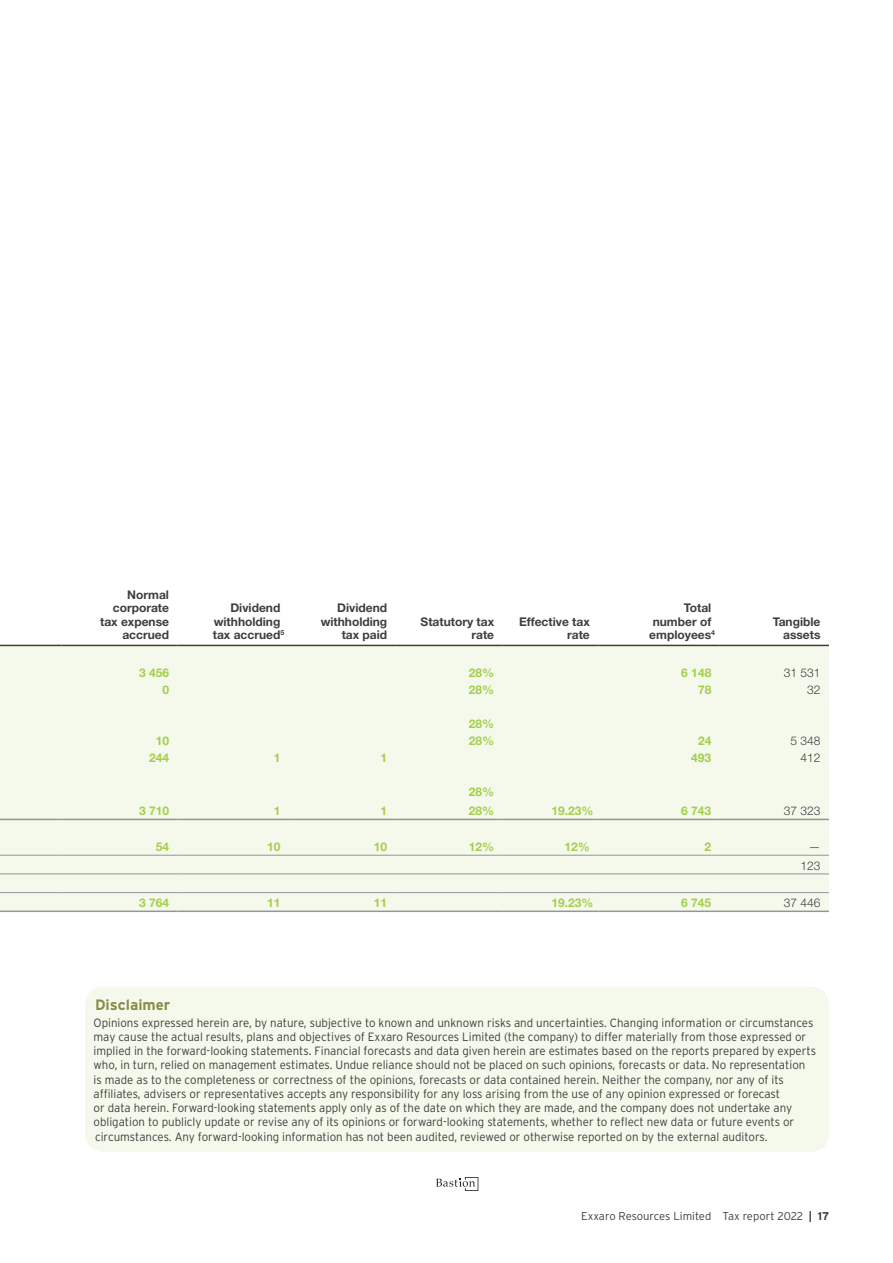
<style>
.page{position:relative;width:893px;height:1263px;background:#fff}
.page>*{position:absolute;margin:0;border:0;box-sizing:border-box;transform-origin:0 0}
.t1{font:700 15px "Interstate";color:#8a8d49}
.t2{font:300 12px/14.2px "Interstate";color:#3e3e3f;scale:.96 1}
.t3{font:700 12px/13.5px "Helvetica Neue LT Std";color:#3e3e3f;text-align:right}
.t4{font:700 12px "Helvetica Neue LT Std";color:#a4ce4c}
.t5{font:300 12px/18.8px "Helvetica Neue LT Std";color:#3e3e3f;text-align:right}
.t6{font:300 11.25px "Interstate";color:#3e3e3f}
.s1{font-weight:700}
</style>
<div class="page">
<div style="left:0;top:646px;width:829px;height:264px;background:#f4f9eb"></div>
<hr style="left:0;top:645px;width:62px;height:1px;background:#4b3731">
<hr style="left:62px;top:645px;width:116px;height:1px;background:#4b3731">
<hr style="left:178px;top:645px;width:111px;height:1px;background:#4b3731">
<hr style="left:289px;top:645px;width:107px;height:1px;background:#4b3731">
<hr style="left:396px;top:645px;width:107px;height:1px;background:#4b3731">
<hr style="left:503px;top:645px;width:95px;height:1px;background:#4b3731">
<hr style="left:598px;top:645px;width:122px;height:1px;background:#4b3731">
<hr style="left:720px;top:645px;width:109px;height:1px;background:#4b3731">
<hr style="left:0;top:819px;width:62px;height:1px;background:#939598">
<hr style="left:62px;top:819px;width:116px;height:1px;background:#939598">
<hr style="left:178px;top:819px;width:111px;height:1px;background:#939598">
<hr style="left:289px;top:819px;width:107px;height:1px;background:#939598">
<hr style="left:396px;top:819px;width:107px;height:1px;background:#939598">
<hr style="left:503px;top:819px;width:95px;height:1px;background:#939598">
<hr style="left:598px;top:819px;width:122px;height:1px;background:#939598">
<hr style="left:720px;top:819px;width:109px;height:1px;background:#939598">
<hr style="left:0;top:855px;width:62px;height:1px;background:#939598">
<hr style="left:62px;top:855px;width:116px;height:1px;background:#939598">
<hr style="left:178px;top:855px;width:111px;height:1px;background:#939598">
<hr style="left:289px;top:855px;width:107px;height:1px;background:#939598">
<hr style="left:396px;top:855px;width:107px;height:1px;background:#939598">
<hr style="left:503px;top:855px;width:95px;height:1px;background:#939598">
<hr style="left:598px;top:855px;width:122px;height:1px;background:#939598">
<hr style="left:720px;top:855px;width:109px;height:1px;background:#939598">
<hr style="left:0;top:873px;width:62px;height:1px;background:#939598">
<hr style="left:62px;top:873px;width:116px;height:1px;background:#939598">
<hr style="left:178px;top:873px;width:111px;height:1px;background:#939598">
<hr style="left:289px;top:873px;width:107px;height:1px;background:#939598">
<hr style="left:396px;top:873px;width:107px;height:1px;background:#939598">
<hr style="left:503px;top:873px;width:95px;height:1px;background:#939598">
<hr style="left:598px;top:873px;width:122px;height:1px;background:#939598">
<hr style="left:720px;top:873px;width:109px;height:1px;background:#939598">
<hr style="left:0;top:892px;width:62px;height:1px;background:#939598">
<hr style="left:62px;top:892px;width:116px;height:1px;background:#939598">
<hr style="left:178px;top:892px;width:111px;height:1px;background:#939598">
<hr style="left:289px;top:892px;width:107px;height:1px;background:#939598">
<hr style="left:396px;top:892px;width:107px;height:1px;background:#939598">
<hr style="left:503px;top:892px;width:95px;height:1px;background:#939598">
<hr style="left:598px;top:892px;width:122px;height:1px;background:#939598">
<hr style="left:720px;top:892px;width:109px;height:1px;background:#939598">
<hr style="left:0;top:910px;width:62px;height:2px;background:#939598">
<hr style="left:62px;top:910px;width:116px;height:2px;background:#939598">
<hr style="left:178px;top:910px;width:111px;height:2px;background:#939598">
<hr style="left:289px;top:910px;width:107px;height:2px;background:#939598">
<hr style="left:396px;top:910px;width:107px;height:2px;background:#939598">
<hr style="left:503px;top:910px;width:95px;height:2px;background:#939598">
<hr style="left:598px;top:910px;width:122px;height:2px;background:#939598">
<hr style="left:720px;top:910px;width:109px;height:2px;background:#939598">
<svg style="left:436px;top:1177px;width:42px;height:14px"></svg>
<div style="left:85px;top:987px;width:744px;height:165px;background:#f4f9eb;border-radius:18px"></div>
<p class="t3" style="left:100px;top:587px;width:70px">Normal corporate tax expense accrued</p>
<p class="t3" style="left:213px;top:601px;width:73px;text-align:left;text-indent:18px">Dividend withholding tax accrued<sup>5</sup></p>
<p class="t3" style="left:321px;top:601px;width:68px">Dividend withholding tax paid</p>
<p class="t3" style="left:421px;top:614px;width:75px">Statutory tax rate</p>
<p class="t3" style="left:519px;top:614px;width:72px">Effective tax rate</p>
<p class="t3" style="left:649px;top:601px;width:67px;text-align:left;text-indent:34px">Total number of employees<sup>4</sup></p>
<p class="t3" style="left:773px;top:614px;width:49px">Tangible assets</p>
<p class="t4" style="left:139px;top:665px;width:32px">3 456</p>
<p class="t4" style="left:469px;top:665px;width:27px">28%</p>
<p class="t4" style="left:681px;top:665px;width:32px">6 148</p>
<p class="t5" style="left:784px;top:663px;width:38px">31 531</p>
<p class="t4" style="left:162px;top:682px;width:8px">0</p>
<p class="t4" style="left:469px;top:682px;width:27px">28%</p>
<p class="t4" style="left:698px;top:682px;width:15px">78</p>
<p class="t5" style="left:807px;top:680px;width:15px">32</p>
<p class="t4" style="left:469px;top:716px;width:27px">28%</p>
<p class="t4" style="left:156px;top:733px;width:15px">10</p>
<p class="t4" style="left:469px;top:733px;width:27px">28%</p>
<p class="t4" style="left:698px;top:733px;width:15px">24</p>
<p class="t5" style="left:790px;top:731px;width:32px">5 348</p>
<p class="t4" style="left:149px;top:751px;width:22px">244</p>
<p class="t4" style="left:274px;top:751px;width:8px">1</p>
<p class="t4" style="left:381px;top:751px;width:8px">1</p>
<p class="t4" style="left:691px;top:751px;width:22px">493</p>
<p class="t5" style="left:800px;top:748px;width:22px">412</p>
<p class="t4" style="left:469px;top:785px;width:27px">28%</p>
<p class="t4" style="left:139px;top:803px;width:32px">3 710</p>
<p class="t4" style="left:274px;top:803px;width:8px">1</p>
<p class="t4" style="left:381px;top:803px;width:8px">1</p>
<p class="t4" style="left:469px;top:803px;width:27px">28%</p>
<p class="t4" style="left:552px;top:803px;width:44px">19.23%</p>
<p class="t4" style="left:681px;top:803px;width:32px">6 743</p>
<p class="t5" style="left:784px;top:801px;width:38px">37 323</p>
<p class="t4" style="left:156px;top:839px;width:15px">54</p>
<p class="t4" style="left:267px;top:839px;width:15px">10</p>
<p class="t4" style="left:374px;top:839px;width:15px">10</p>
<p class="t4" style="left:469px;top:839px;width:27px">12%</p>
<p class="t4" style="left:564px;top:839px;width:27px">12%</p>
<p class="t4" style="left:705px;top:839px;width:8px">2</p>
<p class="t5" style="left:800px;top:837px;width:22px">—<br>123</p>
<p class="t4" style="left:139px;top:895px;width:32px">3 764</p>
<p class="t4" style="left:267px;top:895px;width:15px">11</p>
<p class="t4" style="left:374px;top:895px;width:15px">11</p>
<p class="t4" style="left:552px;top:895px;width:44px">19.23%</p>
<p class="t4" style="left:681px;top:895px;width:32px">6 745</p>
<p class="t5" style="left:784px;top:893px;width:38px">37 446</p>
<p class="t1" style="left:95px;top:996px;width:77px">Disclaimer</p>
<p class="t2" style="left:94px;top:1015px;width:754px">Opinions expressed herein are, by nature, subjective to known and unknown risks and uncertainties. Changing information or circumstances may cause the actual results, plans and objectives of Exxaro Resources Limited (the company) to differ materially from those expressed or implied in the forward-looking statements. Financial forecasts and data given herein are estimates based on the reports prepared by experts who, in turn, relied on management estimates. Undue reliance should not be placed on such opinions, forecasts or data. No representation is made as to the completeness or correctness of the opinions, forecasts or data contained herein. Neither the company, nor any of its affiliates, advisers or representatives accepts any responsibility for any loss arising from the use of any opinion expressed or forecast<br>or data herein. Forward-looking statements apply only as of the date on which they are made, and the company does not undertake any obligation to publicly update or revise any of its opinions or forward-looking statements, whether to reflect new data or future events or circumstances. Any forward-looking information has not been audited, reviewed or otherwise reported on by the external auditors.</p>
<p class="t6" style="left:581px;top:1210px;width:249px">Exxaro Resources Limited Tax report 2022 <span class="s1">| 17</span></p>
</div>
